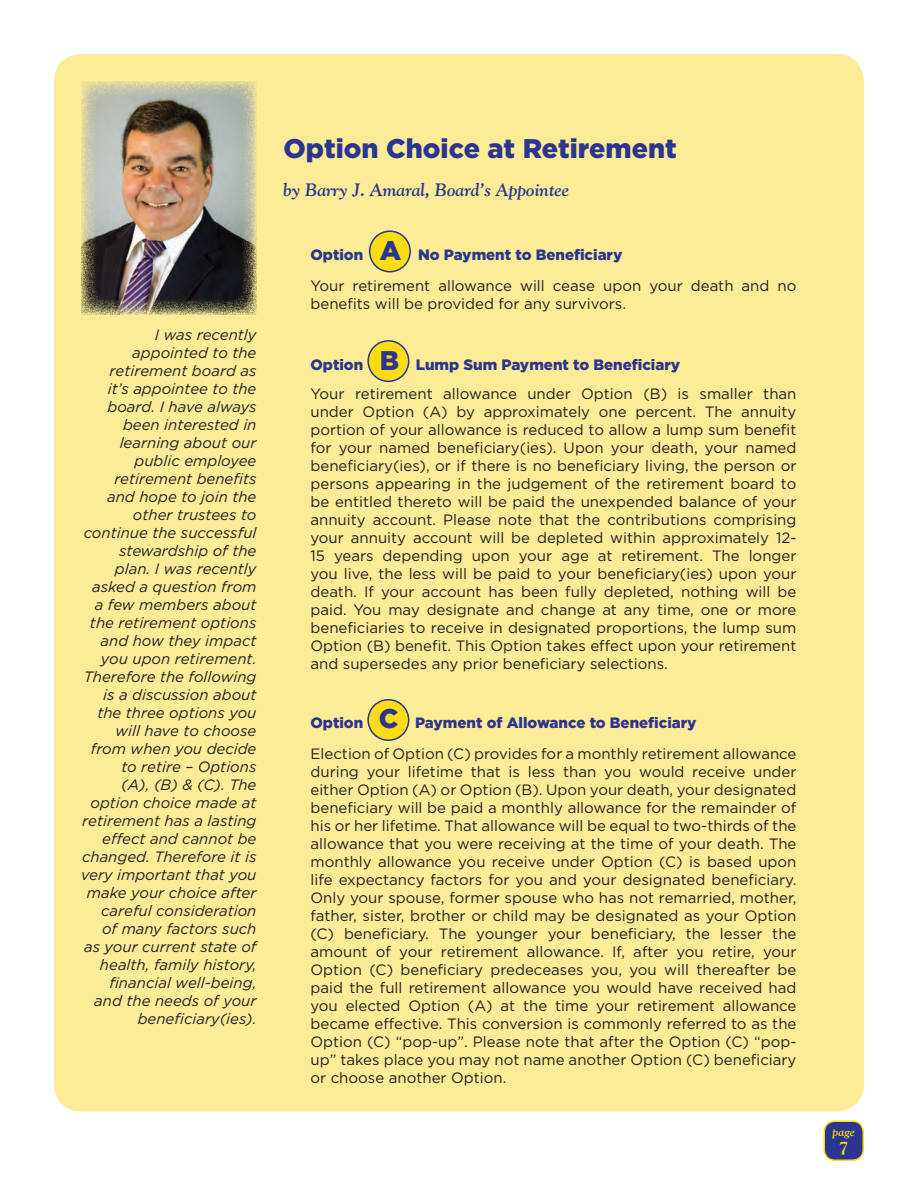
<style>
.page{position:relative;width:918px;height:1188px;background:#fff}
.page>*{position:absolute;margin:0;border:0;box-sizing:border-box;transform-origin:0 0}
.t1{font:900 27px "Gotham";color:#2c358f}
.t2{font:italic 700 18px "Goudy Old Style BT";color:#2c358f}
.t3{font:700 18px "Goudy Old Style BT";color:#fadd13}
.t4{font:15px/18px "Gotham";color:#231f20;text-align:justify}
.t5{font:italic 15px/18px "Gotham";color:#231f20;text-align:right}
.t6{font:900 15px "Gotham";color:#2c358f}
.t7{font:italic 700 12px "Goudy Old Style BT";color:#fadd13}
.s1{font-size:27px}
</style>
<div class="page">
<div style="left:54px;top:54px;width:810px;height:1057px;background:#fcec98;border-radius:27px"></div>
<div style="left:824px;top:1121px;width:39px;height:39px;background:#2c358f;border-radius:11px"></div>
<div style="left:824px;top:1120px;width:40px;height:41px;border:2px solid #fadd13;border-radius:11px"></div>
<div style="left:370px;top:231px;width:40px;height:41px;background:#fadd13;border-radius:50%"></div>
<div style="left:369px;top:230px;width:42px;height:42px;border:2px solid #2c358f;border-radius:50%"></div>
<div style="left:368px;top:341px;width:41px;height:40px;background:#fadd13;border-radius:50%"></div>
<div style="left:367px;top:340px;width:42px;height:42px;border:2px solid #2c358f;border-radius:50%"></div>
<div style="left:368px;top:700px;width:41px;height:40px;background:#fadd13;border-radius:50%"></div>
<div style="left:367px;top:699px;width:42px;height:42px;border:2px solid #2c358f;border-radius:50%"></div>
<img style="left:81px;top:81px;width:175px;height:233px">
<p class="t5" style="left:81px;top:326px;width:177px">I was recently appointed to the retirement board as<br>it’s appointee to the board. I have always been interested in learning about our public employee retirement benefits<br>and hope to join the other trustees to continue the successful stewardship of the plan. I was recently asked a question from a few members about the retirement options and how they impact you upon retirement.<br>Therefore the following is a discussion about the three options you will have to choose from when you decide to retire – Options<br>(A), (B) &amp; (C). The option choice made at retirement has a lasting effect and cannot be changed. Therefore it is very important that you make your choice after careful consideration<br>of many factors such<br>as your current state of health, family history, financial well-being, and the needs of your beneficiary(ies).</p>
<p class="t1" style="left:284px;top:133px;width:395px">Option Choice at Retirement</p>
<p class="t2" style="left:284px;top:179px;width:287px">by Barry J. Amaral, Board’s Appointee</p>
<p class="t6" style="left:310px;top:246px;width:313px">Option <span class="s1">A</span> No Payment to Beneficiary</p>
<p class="t4" style="left:310px;top:276px;width:487px">Your retirement allowance will cease upon your death and no benefits will be provided for any survivors.</p>
<p class="t6" style="left:310px;top:356px;width:371px">Option <span class="s1">B</span> Lump Sum Payment to Beneficiary</p>
<p class="t4" style="left:310px;top:384px;width:488px">Your retirement allowance under Option (B) is smaller than under Option (A) by approximately one percent. The annuity portion of your allowance is reduced to allow a lump sum benefit for your named beneficiary(ies). Upon your death, your named beneficiary(ies), or if there is no beneficiary living, the person or persons appearing in the judgement of the retirement board to be entitled thereto will be paid the unexpended balance of your annuity account. Please note that the contributions comprising your annuity account will be depleted within approximately 12- 15 years depending upon your age at retirement. The longer you live, the less will be paid to your beneficiary(ies) upon your death. If your account has been fully depleted, nothing will be paid. You may designate and change at any time, one or more beneficiaries to receive in designated proportions, the lump sum Option (B) benefit. This Option takes effect upon your retirement and supersedes any prior beneficiary selections.</p>
<p class="t6" style="left:310px;top:714px;width:388px">Option <span class="s1">C</span> Payment of Allowance to Beneficiary</p>
<p class="t4" style="left:310px;top:744px;width:488px">Election of Option (C) provides for a monthly retirement allowance during your lifetime that is less than you would receive under either Option (A) or Option (B). Upon your death, your designated beneficiary will be paid a monthly allowance for the remainder of his or her lifetime. That allowance will be equal to two-thirds of the allowance that you were receiving at the time of your death. The monthly allowance you receive under Option (C) is based upon life expectancy factors for you and your designated beneficiary.<br>Only your spouse, former spouse who has not remarried, mother, father, sister, brother or child may be designated as your Option (C) beneficiary. The younger your beneficiary, the lesser the amount of your retirement allowance. If, after you retire, your Option (C) beneficiary predeceases you, you will thereafter be paid the full retirement allowance you would have received had you elected Option (A) at the time your retirement allowance became effective. This conversion is commonly referred to as the Option (C) “pop-up”. Please note that after the Option (C) “pop&shy;up” takes place you may not name another Option (C) beneficiary or choose another Option.</p>
<p class="t7" style="left:833px;top:1124px;width:24px">page</p>
<p class="t3" style="left:839px;top:1136px;width:11px">7</p>
</div>
